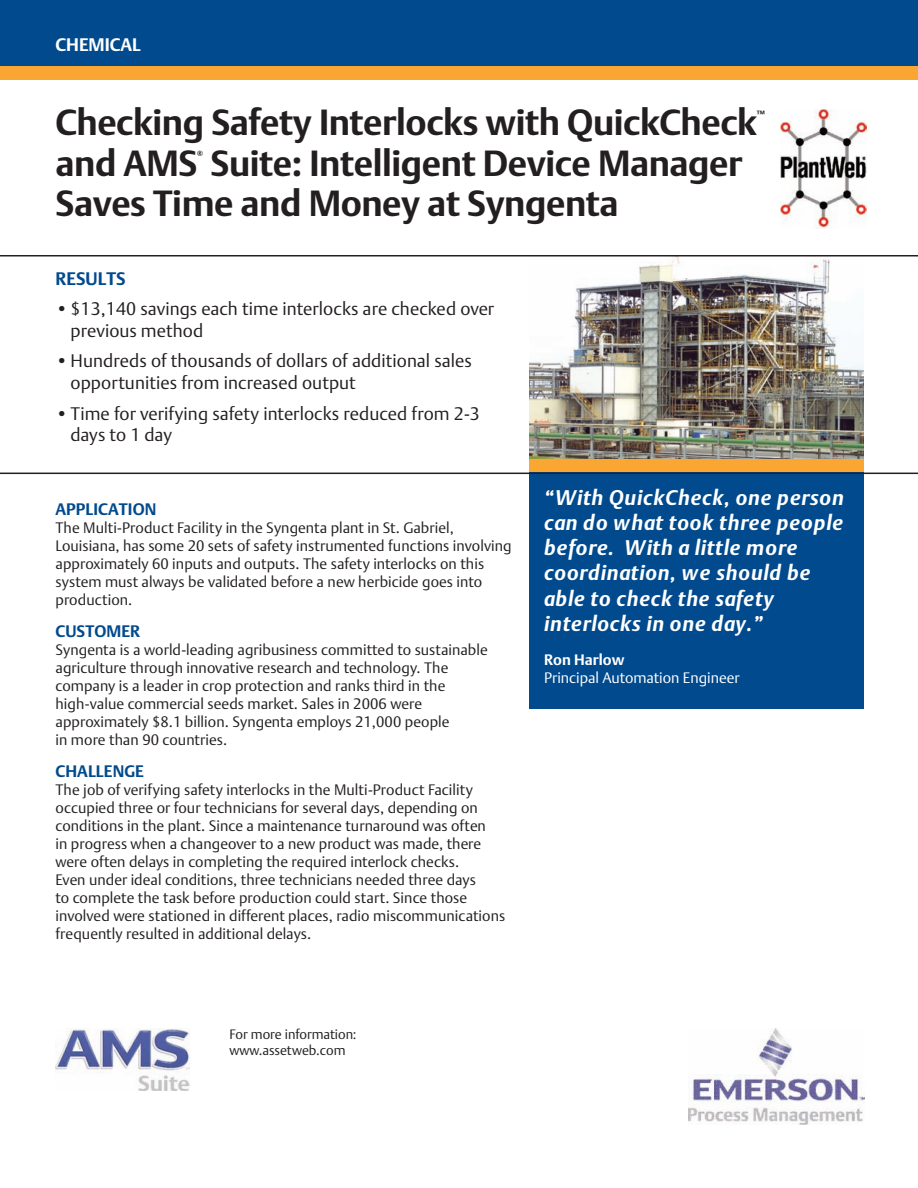
<style>
.page{position:relative;width:918px;height:1188px;background:#fff}
.page>*{position:absolute;margin:0;border:0;box-sizing:border-box;transform-origin:0 0}
.t1{font:700 36px "DTL Argo T";letter-spacing:-.01em;color:#231f20}
.t2{font:italic 700 21px/25.2px "DTL Argo T";letter-spacing:.04em;color:#fff}
.t3{font:18px/21.6px "DTL Argo T Light";letter-spacing:.005em;color:#231f20}
.t4{font:700 18px "DTL Argo T";color:#fff}
.t5{font:700 18px "DTL Argo T";letter-spacing:.005em;color:#004a8d}
.t6{font:700 16.5px "DTL Argo T";letter-spacing:.005em;color:#004a8d}
.t7{font:15px/18px "DTL Argo T Light";letter-spacing:.005em;color:#231f20}
.t8{font:15px "DTL Argo T Light";color:#fff}
.t9{font:700 15px "DTL Argo T";color:#fff}
.t10{font:13.5px/16.2px "DTL Argo T Light";color:#231f20}
.t11{font:700 9px "DTL Argo T";color:#231f20}
.t12{font:700 7.5px "DTL Argo T";color:#231f20}
</style>
<div class="page">
<div style="left:0;top:0;width:918px;height:67px;background:#004a8d"></div>
<div style="left:0;top:66px;width:918px;height:14px;background:#faa633"></div>
<img style="left:530px;top:256px;width:334px;height:204px">
<div style="left:529px;top:460px;width:335px;height:13px;background:#faa633"></div>
<div style="left:529px;top:473px;width:335px;height:236px;background:#004a8d"></div>
<img style="left:688px;top:1028px;width:176px;height:96px">
<hr style="left:0;top:255px;width:918px;height:1px;background:#231f20">
<img style="left:780px;top:109px;width:87px;height:119px">
<hr style="left:0;top:473px;width:918px;height:1px;background:#231f20">
<img style="left:55px;top:1028px;width:135px;height:62px">
<p class="t4" style="left:56px;top:35px;width:87px">CHEMICAL</p>
<h1 class="t1" style="left:56px;top:102px;width:703px">Checking Safety Interlocks with QuickCheck</h1>
<p class="t11" style="left:757px;top:109px;width:10px">™</p>
<h1 class="t1" style="left:56px;top:142px;width:689px">and AMS Suite: Intelligent Device Manager</h1>
<p class="t12" style="left:197px;top:149px;width:7px">®</p>
<h1 class="t1" style="left:56px;top:183px;width:565px">Saves Time and Money at Syngenta</h1>
<p class="t5" style="left:56px;top:268px;width:72px">RESULTS</p>
<p class="t3" style="left:70px;top:298px;width:425px;text-indent:-15px">• $13,140 savings each time interlocks are checked over previous method</p>
<p class="t3" style="left:70px;top:350px;width:403px;text-indent:-15px">• Hundreds of thousands of dollars of additional sales opportunities from increased output</p>
<p class="t3" style="left:70px;top:403px;width:411px;text-indent:-15px">• Time for verifying safety interlocks reduced from 2-3 days to 1 day</p>
<p class="t6" style="left:56px;top:500px;width:102px">APPLICATION</p>
<p class="t7" style="left:56px;top:519px;width:458px">The Multi-Product Facility in the Syngenta plant in St. Gabriel, Louisiana, has some 20 sets of safety instrumented functions involving approximately 60 inputs and outputs. The safety interlocks on this system must always be validated before a new herbicide goes into production.</p>
<p class="t6" style="left:56px;top:622px;width:86px">CUSTOMER</p>
<p class="t7" style="left:56px;top:641px;width:434px">Syngenta is a world-leading agribusiness committed to sustainable agriculture through innovative research and technology. The company is a leader in crop protection and ranks third in the high-value commercial seeds market. Sales in 2006 were approximately $8.1 billion. Syngenta employs 21,000 people<br>in more than 90 countries.</p>
<p class="t6" style="left:56px;top:762px;width:90px">CHALLENGE</p>
<p class="t7" style="left:56px;top:781px;width:451px">The job of verifying safety interlocks in the Multi-Product Facility occupied three or four technicians for several days, depending on conditions in the plant. Since a maintenance turnaround was often<br>in progress when a changeover to a new product was made, there were often delays in completing the required interlock checks.<br>Even under ideal conditions, three technicians needed three days<br>to complete the task before production could start. Since those involved were stationed in different places, radio miscommunications frequently resulted in additional delays.</p>
<h2 class="t2" style="left:544px;top:485px;width:301px">“With QuickCheck, one person can do what took three people before. With a little more coordination, we should be able to check the safety interlocks in one day.”</h2>
<p class="t9" style="left:544px;top:651px;width:82px">Ron Harlow</p>
<p class="t8" style="left:544px;top:669px;width:197px">Principal Automation Engineer</p>
<p class="t10" style="left:230px;top:1026px;width:129px">For more information: www.assetweb.com</p>
</div>
